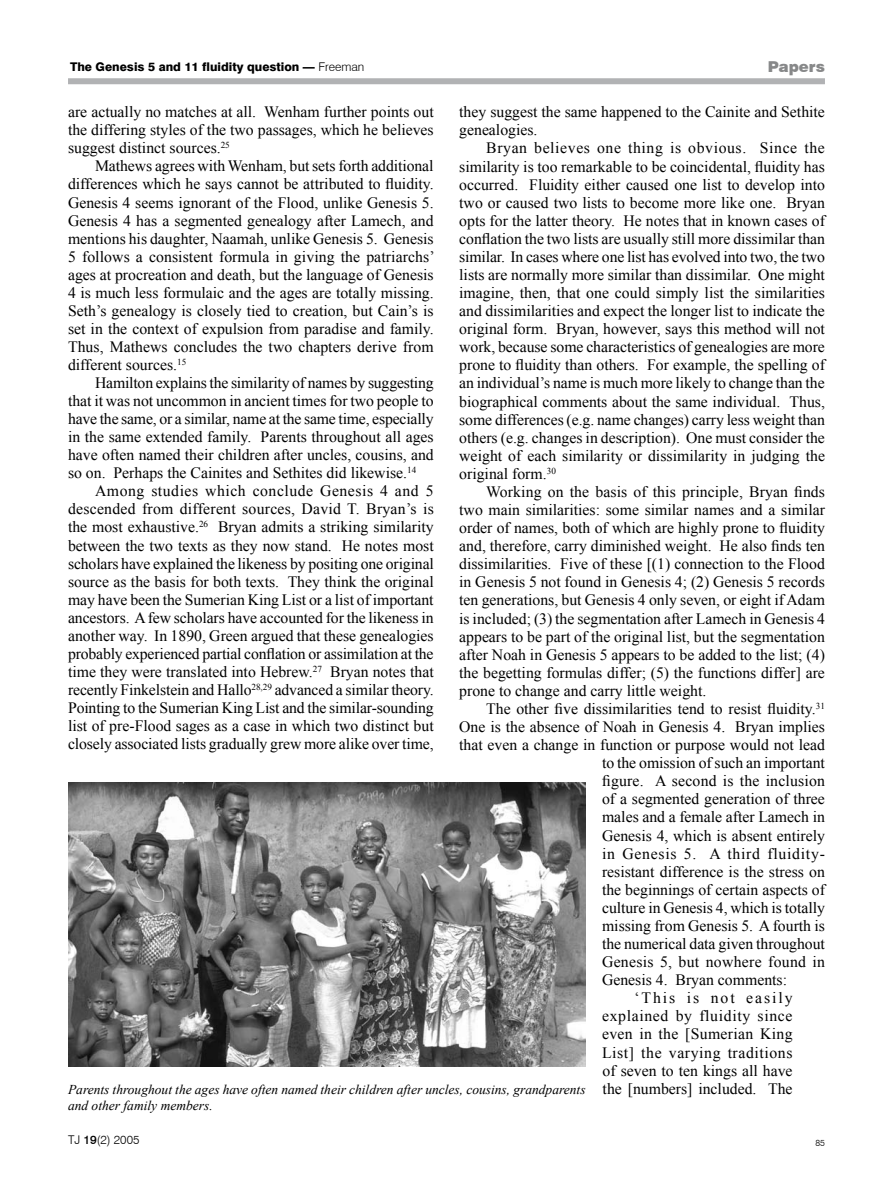
<style>
.page{position:relative;width:893px;height:1191px;background:#fff}
.page>*{position:absolute;margin:0;border:0;box-sizing:border-box;transform-origin:0 0}
.t1{font:15.75px/18px "Times New Roman";color:#000;text-align:justify}
.t2{font:15.75px "Times New Roman";letter-spacing:.04em;color:#000}
.t3{font:15.75px "Times New Roman";letter-spacing:.02em;color:#000}
.t4{font:15.75px "Times New Roman";letter-spacing:.045em;color:#000}
.t5{font:15.75px "Times New Roman";letter-spacing:.12em;color:#000}
.t6{font:900 15px "Swiss 721 BT";color:#878889}
.t7{font:italic 13.5px/16.2px "Times New Roman";color:#000}
.t8{font:800 12px "Swiss 721 BT";color:#000}
.t9{font:300 12px "Swiss 721 BT";color:#000}
.t10{font:300 9px "Swiss 721 BT";color:#000}
.s1{font-weight:300}
.s2{font-style:normal;font-size:15.75px}
.s3{font-weight:500}
</style>
<div class="page">
<div style="left:68px;top:78px;width:757px;height:6px;background:#b1b2b4"></div>
<img style="left:68px;top:782px;width:517px;height:284px">
<p class="t8" style="left:70px;top:60px;width:296px">The Genesis 5 and 11 fluidity question — <span class="s1">Freeman</span></p>
<p class="t6" style="left:768px;top:57px;width:59px">Papers</p>
<p class="t1" style="left:459px;top:103px;width:367px">they suggest the same happened to the Cainite and Sethite genealogies.</p>
<p class="t1" style="left:459px;top:139px;width:367px;text-indent:27px">Bryan believes one thing is obvious. Since the similarity is too remarkable to be coincidental, fluidity has occurred. Fluidity either caused one list to develop into two or caused two lists to become more like one. Bryan opts for the latter theory. He notes that in known cases of conflation the two lists are usually still more dissimilar than similar. In cases where one list has evolved into two, the two lists are normally more similar than dissimilar. One might imagine, then, that one could simply list the similarities and dissimilarities and expect the longer list to indicate the original form. Bryan, however, says this method will not work, because some characteristics of genealogies are more prone to fluidity than others. For example, the spelling of an individual’s name is much more likely to change than the biographical comments about the same individual. Thus, some differences (e.g. name changes) carry less weight than others (e.g. changes in description). One must consider the weight of each similarity or dissimilarity in judging the original form.<sup>30</sup></p>
<p class="t1" style="left:459px;top:482px;width:367px;text-indent:27px">Working on the basis of this principle, Bryan finds two main similarities: some similar names and a similar order of names, both of which are highly prone to fluidity and, therefore, carry diminished weight. He also finds ten dissimilarities. Five of these [(1) connection to the Flood in Genesis 5 not found in Genesis 4; (2) Genesis 5 records ten generations, but Genesis 4 only seven, or eight if Adam is included; (3) the segmentation after Lamech in Genesis 4 appears to be part of the original list, but the segmentation after Noah in Genesis 5 appears to be added to the list; (4) the begetting formulas differ; (5) the functions differ] are prone to change and carry little weight.</p>
<p class="t1" style="left:486px;top:699px;width:340px">The other five dissimilarities tend to resist fluidity.<sup>31</sup></p>
<p class="t1" style="left:459px;top:717px;width:367px">One is the absence of Noah in Genesis 4. Bryan implies</p>
<p class="t1" style="left:459px;top:735px;width:367px">that even a change in function or purpose would not lead</p>
<p class="t1" style="left:602px;top:753px;width:224px">to the omission of such an important</p>
<p class="t1" style="left:602px;top:771px;width:224px">figure. A second is the inclusion</p>
<p class="t1" style="left:602px;top:790px;width:224px">of a segmented generation of three</p>
<p class="t1" style="left:602px;top:808px;width:224px">males and a female after Lamech in</p>
<p class="t1" style="left:602px;top:826px;width:224px">Genesis 4, which is absent entirely</p>
<p class="t4" style="left:602px;top:842px;width:224px">in Genesis 5. A third fluidity-</p>
<p class="t1" style="left:602px;top:862px;width:224px">resistant difference is the stress on</p>
<p class="t1" style="left:602px;top:880px;width:224px">the beginnings of certain aspects of</p>
<p class="t1" style="left:602px;top:898px;width:224px">culture in Genesis 4, which is totally</p>
<p class="t1" style="left:602px;top:916px;width:224px">missing from Genesis 5. A fourth is</p>
<p class="t1" style="left:602px;top:934px;width:224px">the numerical data given throughout</p>
<p class="t3" style="left:602px;top:951px;width:224px">Genesis 5, but nowhere found in</p>
<p class="t1" style="left:602px;top:970px;width:187px">Genesis 4. Bryan comments:</p>
<p class="t5" style="left:634px;top:987px;width:160px">‘This is not easily</p>
<p class="t2" style="left:602px;top:1005px;width:192px">explained by fluidity since</p>
<p class="t3" style="left:602px;top:1023px;width:192px">even in the [Sumerian King</p>
<p class="t2" style="left:602px;top:1041px;width:192px">List] the varying traditions</p>
<p class="t1" style="left:603px;top:1061px;width:191px">of seven to ten kings all have</p>
<p class="t7" style="left:68px;top:1081px;width:726px">Parents throughout the ages have often named their children after uncles, cousins, grandparents <span class="s2">the [numbers] included. The </span>and other family members.</p>
<p class="t1" style="left:68px;top:103px;width:367px">are actually no matches at all. Wenham further points out the differing styles of the two passages, which he believes suggest distinct sources.<sup>25</sup></p>
<p class="t1" style="left:68px;top:157px;width:368px;text-indent:27px">Mathews agrees with Wenham, but sets forth additional differences which he says cannot be attributed to fluidity.<br>Genesis 4 seems ignorant of the Flood, unlike Genesis 5.<br>Genesis 4 has a segmented genealogy after Lamech, and mentions his daughter, Naamah, unlike Genesis 5. Genesis 5 follows a consistent formula in giving the patriarchs’ ages at procreation and death, but the language of Genesis 4 is much less formulaic and the ages are totally missing.<br>Seth’s genealogy is closely tied to creation, but Cain’s is set in the context of expulsion from paradise and family.<br>Thus, Mathews concludes the two chapters derive from different sources.<sup>15</sup></p>
<p class="t1" style="left:68px;top:373px;width:367px;text-indent:27px">Hamilton explains the similarity of names by suggesting that it was not uncommon in ancient times for two people to have the same, or a similar, name at the same time, especially in the same extended family. Parents throughout all ages have often named their children after uncles, cousins, and so on. Perhaps the Cainites and Sethites did likewise.<sup>14</sup></p>
<p class="t1" style="left:68px;top:482px;width:367px;text-indent:27px">Among studies which conclude Genesis 4 and 5 descended from different sources, David T. Bryan’s is the most exhaustive.<sup>26</sup> Bryan admits a striking similarity between the two texts as they now stand. He notes most scholars have explained the likeness by positing one original source as the basis for both texts. They think the original may have been the Sumerian King List or a list of important ancestors. A few scholars have accounted for the likeness in another way. In 1890, Green argued that these genealogies probably experienced partial conflation or assimilation at the time they were translated into Hebrew.<sup>27</sup> Bryan notes that recently Finkelstein and Hallo<sup>28,29</sup> advanced a similar theory.<br>Pointing to the Sumerian King List and the similar-sounding list of pre-Flood sages as a case in which two distinct but closely associated lists gradually grew more alike over time,</p>
<p class="t9" style="left:68px;top:1132px;width:73px">TJ <span class="s3">19</span>(2) 2005</p>
<p class="t10" style="left:815px;top:1137px;width:11px">85</p>
</div>
